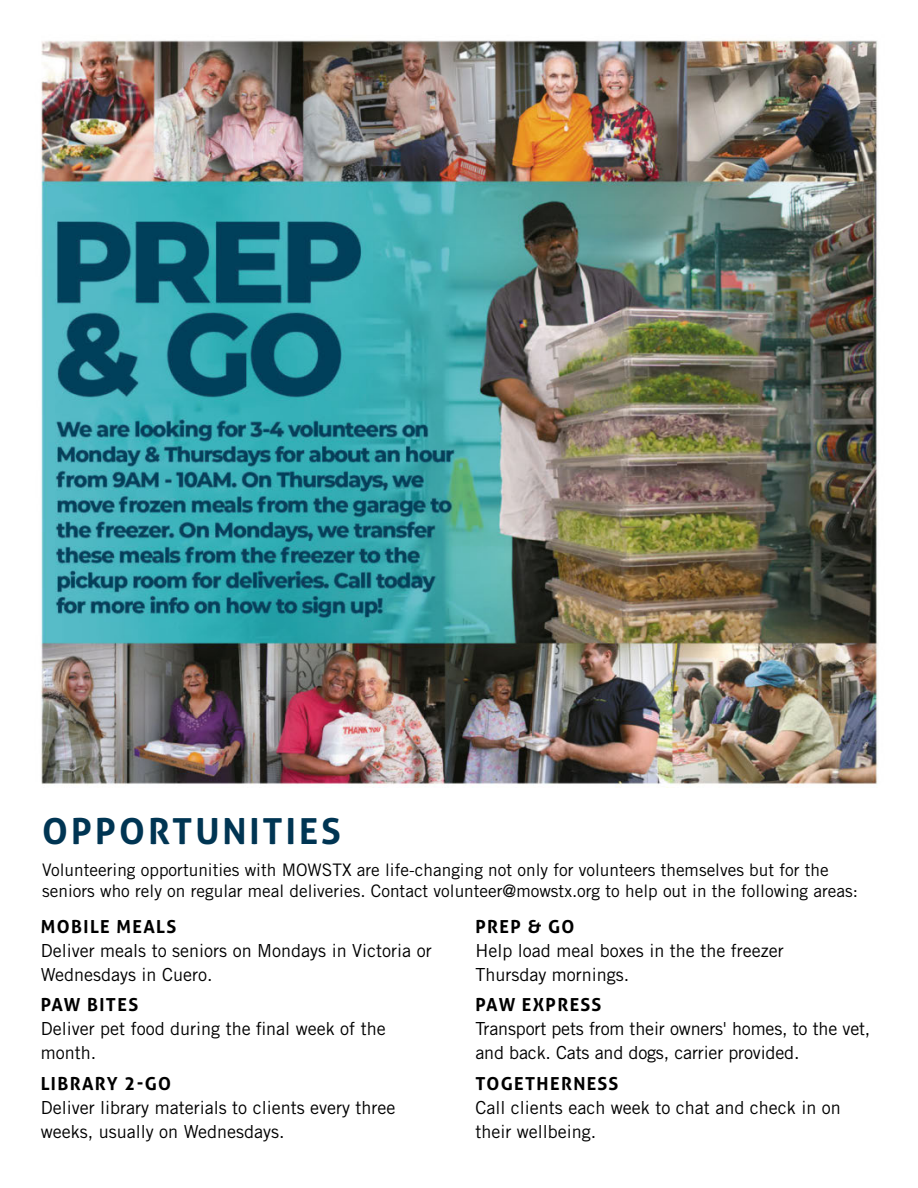
<style>
.page{position:relative;width:918px;height:1188px;background:#fff}
.page>*{position:absolute;margin:0;border:0;box-sizing:border-box;transform-origin:0 0}
.t1{font:700 36px "Bksxpv Aller";letter-spacing:.08em;color:#003553}
.t2{font:18px/24px "Trade Gothic LT Std";color:#000}
.t3{font:700 18px "Bksxpv Aller";letter-spacing:.075em;color:#000}
.t4{font:700 18px "Lwcnsp Aller";letter-spacing:.075em;color:#000}
.t5{font:17.25px/20.7px "Trade Gothic LT Std";color:#000}
</style>
<div class="page">
<img style="left:41px;top:40px;width:837px;height:748px">
<h1 class="t1" style="left:42px;top:808px;width:300px">OPPORTUNITIES</h1>
<p class="t5" style="left:42px;top:859px;width:817px">Volunteering opportunities with MOWSTX are life-changing not only for volunteers themselves but for the seniors who rely on regular meal deliveries. Contact volunteer@mowstx.org to help out in the following areas:</p>
<p class="t3" style="left:41px;top:915px;width:137px">MOBILE MEALS</p>
<p class="t2" style="left:41px;top:938px;width:392px">Deliver meals to seniors on Mondays in Victoria or<br>Wednesdays in Cuero.</p>
<p class="t3" style="left:41px;top:993px;width:99px">PAW BITES</p>
<p class="t2" style="left:41px;top:1017px;width:346px">Deliver pet food during the final week of the month.</p>
<p class="t4" style="left:41px;top:1072px;width:132px">LIBRARY 2-GO</p>
<p class="t2" style="left:41px;top:1095px;width:356px">Deliver library materials to clients every three weeks, usually on Wednesdays.</p>
<p class="t3" style="left:475px;top:915px;width:101px">PREP &amp; GO</p>
<p class="t2" style="left:475px;top:938px;width:310px">Help load meal boxes in the the freezer<br>Thursday mornings.</p>
<p class="t3" style="left:475px;top:993px;width:127px">PAW EXPRESS</p>
<p class="t2" style="left:475px;top:1017px;width:397px">Transport pets from their owners' homes, to the vet, and back. Cats and dogs, carrier provided.</p>
<p class="t3" style="left:475px;top:1072px;width:144px">TOGETHERNESS</p>
<p class="t2" style="left:475px;top:1095px;width:367px">Call clients each week to chat and check in on their wellbeing.</p>
</div>
